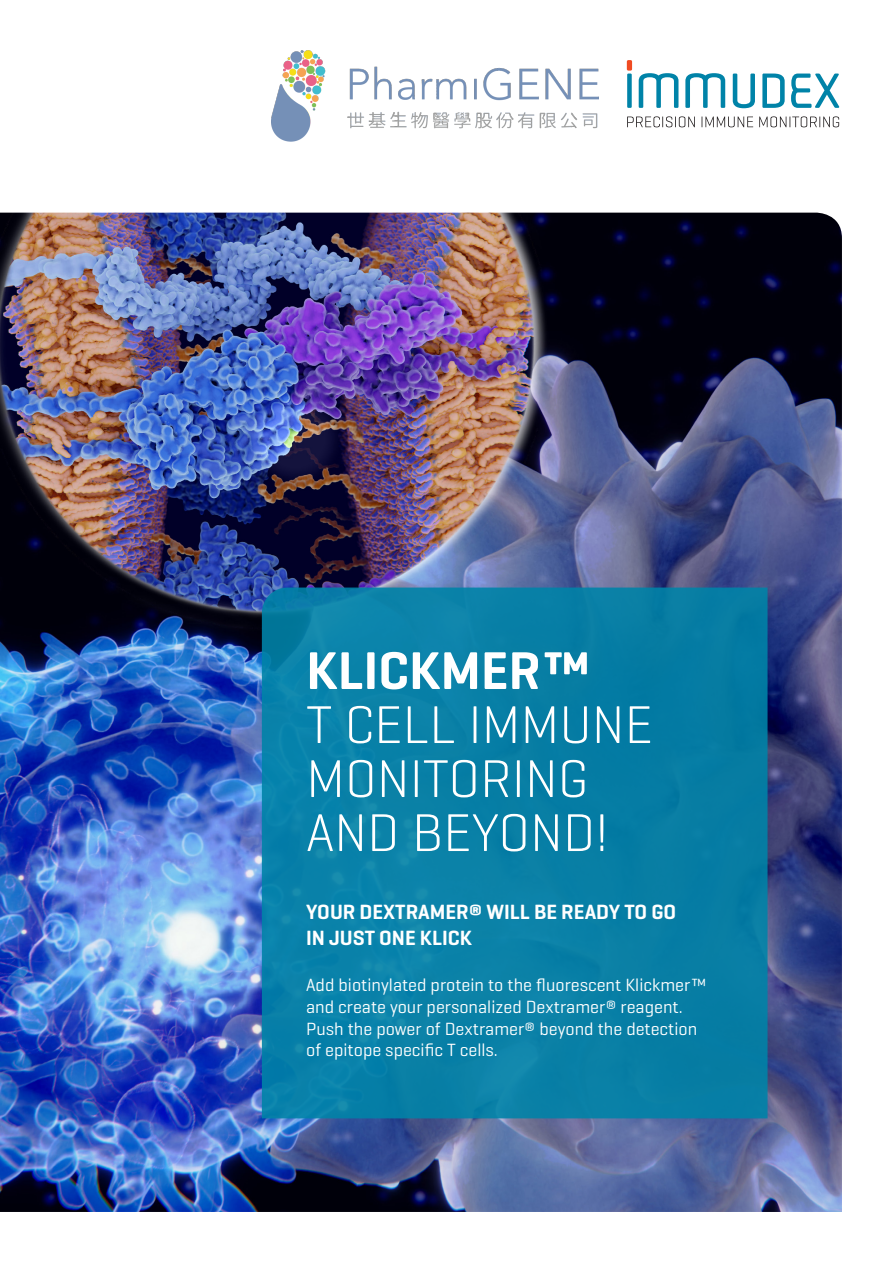
<style>
.page{position:relative;width:893px;height:1263px;background:#fff}
.page>*{position:absolute;margin:0;border:0;box-sizing:border-box;transform-origin:0 0}
.t1{font:300 54px/54px "Geogrotesque";color:#fff}
.t2{font:600 54px "Geogrotesque";color:#fff}
.Ml_rubrik_orange{font:600 21px/25.2px "Geogrotesque";color:#fff}
.t3{font:18px/21.6px "Geogrotesque";color:#fff}
</style>
<div class="page">
<img style="left:0;top:213px;width:842px;height:999px">
<svg style="left:685px;top:73px;width:40px;height:35px"></svg>
<svg style="left:733px;top:74px;width:22px;height:34px"></svg>
<div style="left:627px;top:74px;width:5px;height:34px;background:#0083a8"></div>
<svg style="left:762px;top:74px;width:23px;height:34px"></svg>
<svg style="left:639px;top:73px;width:39px;height:35px"></svg>
<svg style="left:791px;top:74px;width:48px;height:34px"></svg>
<div style="left:627px;top:60px;width:5px;height:11px;background:#f04b22;border-radius:2px"></div>
<svg style="left:628px;top:116px;width:67px;height:11px"></svg>
<svg style="left:702px;top:117px;width:51px;height:10px"></svg>
<svg style="left:759px;top:116px;width:80px;height:11px"></svg>
<div style="left:262px;top:587px;width:505px;height:531px;background:#087fa6"></div>
<img style="left:271px;top:50px;width:357px;height:92px">
<p class="t2" style="left:306px;top:641px;width:286px">KLICKMER™</p>
<p class="t1" style="left:306px;top:698px;width:348px">T CELL IMMUNE<br>MONITORING<br>AND BEYOND!</p>
<p class="Ml_rubrik_orange" style="left:306px;top:900px;width:372px">YOUR DEXTRAMER® WILL BE READY TO GO<br>IN JUST ONE KLICK</p>
<p class="t3" style="left:306px;top:975px;width:402px">Add biotinylated protein to the fluorescent Klickmer™ and create your personalized Dextramer® reagent.<br>Push the power of Dextramer® beyond the detection of epitope specific T cells.</p>
</div>
